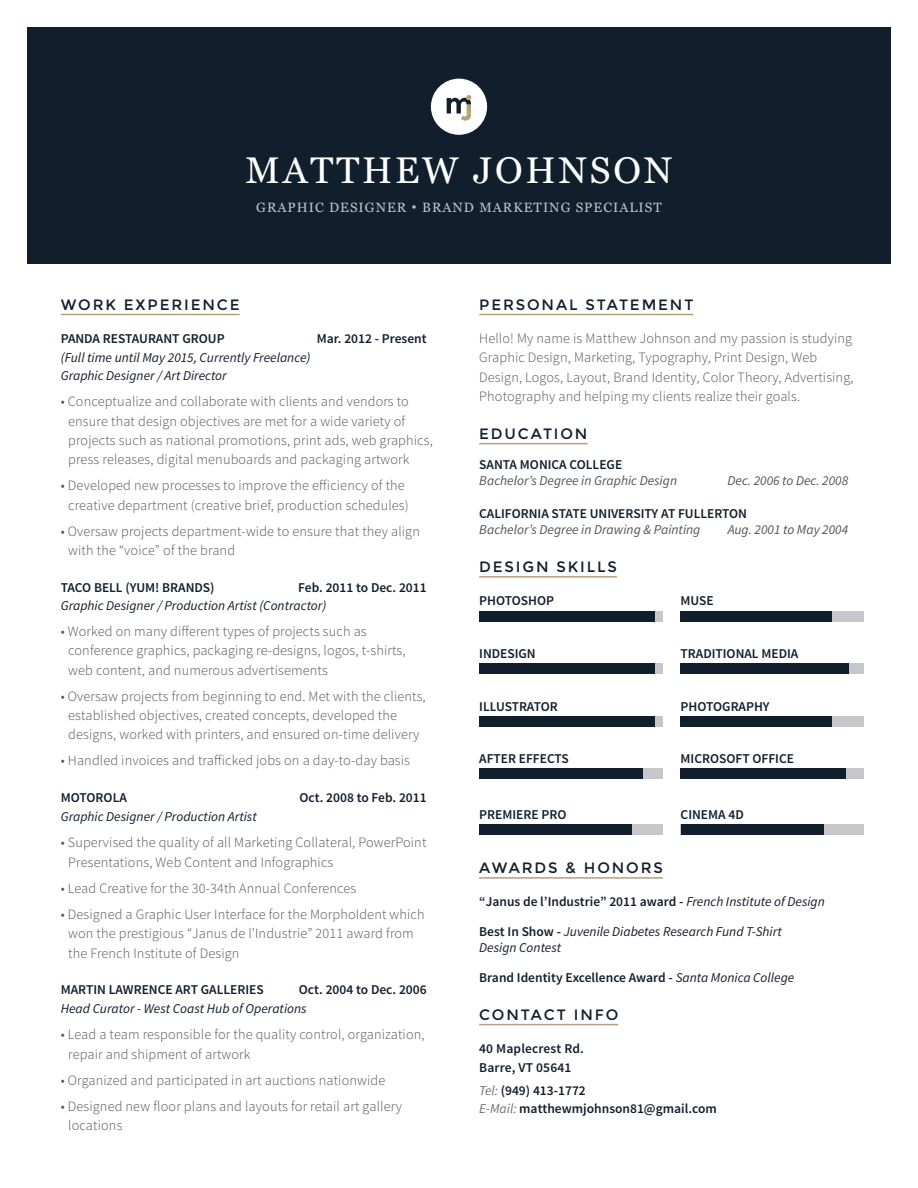
<style>
.page{position:relative;width:918px;height:1188px;background:#fff}
.page>*{position:absolute;margin:0;border:0;box-sizing:border-box;transform-origin:0 0}
.t1{font:37.2px "Georgia";letter-spacing:.075em;color:#fff}
.t2{font:15px "Montserrat";letter-spacing:.125em;color:#111e2c}
.t3{font:300 14.25px/19.4px "Source Sans Pro";letter-spacing:.01em;color:#51535e}
.t4{font:600 13.5px/19.4px "Source Sans Pro";color:#111e2c}
.t5{font:italic 13.5px/18px "Source Sans Pro";color:#111e2c}
.t6{font:italic 13.5px "Source Sans Pro";color:#51535e}
.t7{font:13.5px "Georgia";letter-spacing:.075em;color:#c2c3c6}
.s1{font-family:"Gotham HTF";font-weight:500}
.s2{font-weight:400;font-style:italic}
.s3{font-weight:600;font-style:normal}
.s4{font-weight:400;font-style:italic;color:#706f79}
</style>
<div class="page">
<div style="left:27px;top:27px;width:864px;height:237px;background:#111e2c"></div>
<hr style="left:61px;top:314px;width:179px;height:1px;background:#b6a07b">
<hr style="left:479px;top:314px;width:214px;height:1px;background:#b6a07b">
<hr style="left:479px;top:443px;width:109px;height:1px;background:#b6a07b">
<hr style="left:479px;top:576px;width:138px;height:2px;background:#b6a07b">
<div style="left:479px;top:611px;width:184px;height:10px;background:#c7c6cb"></div>
<div style="left:479px;top:611px;width:176px;height:10px;background:#111e2c"></div>
<div style="left:479px;top:663px;width:184px;height:11px;background:#c7c6cb"></div>
<div style="left:479px;top:663px;width:176px;height:11px;background:#111e2c"></div>
<div style="left:479px;top:716px;width:184px;height:11px;background:#c7c6cb"></div>
<div style="left:479px;top:716px;width:176px;height:11px;background:#111e2c"></div>
<div style="left:479px;top:769px;width:184px;height:10px;background:#c7c6cb"></div>
<div style="left:479px;top:769px;width:164px;height:10px;background:#111e2c"></div>
<div style="left:479px;top:824px;width:184px;height:11px;background:#c7c6cb"></div>
<div style="left:479px;top:824px;width:152px;height:11px;background:#111e2c"></div>
<div style="left:681px;top:611px;width:183px;height:10px;background:#c7c6cb"></div>
<div style="left:681px;top:611px;width:151px;height:10px;background:#111e2c"></div>
<div style="left:681px;top:663px;width:183px;height:11px;background:#c7c6cb"></div>
<div style="left:681px;top:663px;width:168px;height:11px;background:#111e2c"></div>
<div style="left:681px;top:716px;width:183px;height:11px;background:#c7c6cb"></div>
<div style="left:681px;top:716px;width:151px;height:11px;background:#111e2c"></div>
<div style="left:681px;top:769px;width:183px;height:10px;background:#c7c6cb"></div>
<div style="left:681px;top:769px;width:165px;height:10px;background:#111e2c"></div>
<div style="left:681px;top:824px;width:183px;height:11px;background:#c7c6cb"></div>
<div style="left:681px;top:824px;width:143px;height:11px;background:#111e2c"></div>
<hr style="left:479px;top:877px;width:184px;height:2px;background:#b6a07b">
<hr style="left:479px;top:1024px;width:139px;height:1px;background:#b6a07b">
<div style="left:431px;top:79px;width:56px;height:56px;background:#fff;border-radius:50%"></div>
<svg style="left:447px;top:95px;width:24px;height:26px"></svg>
<h1 class="t1" style="left:246px;top:143px;width:428px">MATTHEW JOHNSON</h1>
<p class="t7" style="left:256px;top:197px;width:407px">GRAPHIC DESIGNER • BRAND MARKETING SPECIALIST</p>
<p class="t2" style="left:61px;top:296px;width:180px">WORK EXPERIENCE</p>
<p class="t4" style="left:61px;top:329px;width:165px">PANDA RESTAURANT GROUP</p>
<p class="t4" style="left:317px;top:329px;width:111px">Mar. 2012 - Present</p>
<p class="t5" style="left:61px;top:349px;width:251px">(Full time until May 2015, Currently Freelance)<br>Graphic Designer / Art Director</p>
<p class="t3" style="left:68px;top:392px;width:366px;text-indent:-7px">• Conceptualize and collaborate with clients and vendors to ensure that design objectives are met for a wide variety of projects such as national promotions, print ads, web graphics, press releases, digital menuboards and packaging artwork</p>
<p class="t3" style="left:61px;top:476px;width:350px;text-align:center">• Developed new processes to improve the efficiency of the creative department (creative brief, production schedules)</p>
<p class="t3" style="left:68px;top:522px;width:353px;text-indent:-7px">• Oversaw projects department-wide to ensure that they align with the “voice” of the brand</p>
<p class="t4" style="left:61px;top:578px;width:155px">TACO BELL (YUM! BRANDS)</p>
<p class="t4" style="left:298px;top:578px;width:130px">Feb. 2011 to Dec. 2011</p>
<p class="t5" style="left:61px;top:596px;width:267px">Graphic Designer / Production Artist (Contractor)</p>
<p class="t3" style="left:68px;top:621px;width:339px;text-indent:-7px">• Worked on many different types of projects such as conference graphics, packaging re-designs, logos, t-shirts, web content, and numerous advertisements</p>
<p class="t3" style="left:68px;top:686px;width:359px;text-indent:-7px">• Oversaw projects from beginning to end. Met with the clients, established objectives, created concepts, developed the designs, worked with printers, and ensured on-time delivery</p>
<p class="t3" style="left:61px;top:751px;width:351px">• Handled invoices and trafficked jobs on a day-to-day basis</p>
<p class="t4" style="left:61px;top:788px;width:68px">MOTOROLA</p>
<p class="t4" style="left:299px;top:788px;width:129px">Oct. 2008 to Feb. 2011</p>
<p class="t5" style="left:61px;top:808px;width:198px">Graphic Designer / Production Artist</p>
<p class="t3" style="left:68px;top:833px;width:360px;text-indent:-7px">• Supervised the quality of all Marketing Collateral, PowerPoint<br>Presentations, Web Content and Infographics</p>
<p class="t3" style="left:61px;top:878px;width:297px">• Lead Creative for the 30-34th Annual Conferences</p>
<p class="t3" style="left:68px;top:905px;width:358px;text-indent:-7px">• Designed a Graphic User Interface for the MorphoIdent which won the prestigious “Janus de l’Industrie” 2011 award from the French Institute of Design</p>
<p class="t4" style="left:61px;top:980px;width:204px">MARTIN LAWRENCE ART GALLERIES</p>
<p class="t4" style="left:299px;top:980px;width:129px">Oct. 2004 to Dec. 2006</p>
<p class="t5" style="left:61px;top:1000px;width:247px">Head Curator - West Coast Hub of Operations</p>
<p class="t3" style="left:68px;top:1025px;width:358px;text-indent:-7px">• Lead a team responsible for the quality control, organization, repair and shipment of artwork</p>
<p class="t3" style="left:61px;top:1071px;width:326px">• Organized and participated in art auctions nationwide</p>
<p class="t3" style="left:68px;top:1097px;width:335px;text-indent:-7px">• Designed new floor plans and layouts for retail art gallery locations</p>
<p class="t2" style="left:479px;top:296px;width:216px">PERSONAL STATEMENT</p>
<p class="t3" style="left:479px;top:329px;width:376px">Hello! My name is Matthew Johnson and my passion is studying Graphic Design, Marketing, Typography, Print Design, Web Design, Logos, Layout, Brand Identity, Color Theory, Advertising, Photography and helping my clients realize their goals.</p>
<p class="t2" style="left:479px;top:425px;width:110px">EDUCATION</p>
<p class="t4" style="left:479px;top:455px;width:144px">SANTA MONICA COLLEGE</p>
<p class="t6" style="left:479px;top:472px;width:199px">Bachelor’s Degree in Graphic Design</p>
<p class="t6" style="left:728px;top:472px;width:122px">Dec. 2006 to Dec. 2008</p>
<p class="t4" style="left:479px;top:504px;width:269px">CALIFORNIA STATE UNIVERSITY AT FULLERTON</p>
<p class="t6" style="left:479px;top:521px;width:223px">Bachelor’s Degree in Drawing &amp; Painting</p>
<p class="t6" style="left:728px;top:521px;width:122px">Aug. 2001 to May 2004</p>
<p class="t2" style="left:479px;top:558px;width:139px">DESI<span class="s1">G</span>N SKILLS</p>
<p class="t4" style="left:479px;top:591px;width:76px">PHOTOSHOP</p>
<p class="t4" style="left:681px;top:591px;width:35px">MUSE</p>
<p class="t4" style="left:479px;top:644px;width:58px">INDESIGN</p>
<p class="t4" style="left:681px;top:644px;width:119px">TRADITIONAL MEDIA</p>
<p class="t4" style="left:479px;top:697px;width:80px">ILLUSTRATOR</p>
<p class="t4" style="left:681px;top:697px;width:91px">PHOTOGRAPHY</p>
<p class="t4" style="left:479px;top:749px;width:91px">AFTER EFFECTS</p>
<p class="t4" style="left:681px;top:749px;width:115px">MICROSOFT OFFICE</p>
<p class="t4" style="left:479px;top:805px;width:89px">PREMIERE PRO</p>
<p class="t4" style="left:681px;top:805px;width:65px">CINEMA 4D</p>
<p class="t2" style="left:479px;top:859px;width:185px">AWARDS &amp; HONORS</p>
<p class="t4" style="left:479px;top:892px;width:347px">“Janus de l’Industrie” 2011 award - <span class="s2">French Institute of Design</span></p>
<p class="t5" style="left:479px;top:923px;width:304px;line-height:16.2px"><span class="s3">Best In Show -</span> Juvenile Diabetes Research Fund T-Shirt<br>Design Contest</p>
<p class="t4" style="left:479px;top:968px;width:317px">Brand Identity Excellence Award - <span class="s2">Santa Monica College</span></p>
<p class="t2" style="left:479px;top:1006px;width:141px">CONTACT INFO</p>
<p class="t4" style="left:479px;top:1039px;width:106px">40 Maplecrest Rd.<br>Barre, VT 05641</p>
<p class="t4" style="left:479px;top:1082px;width:239px;line-height:18px"><span class="s4">Tel:</span> (949) 413-1772<br><span class="s4">E-Mail:</span> matthewmjohnson81@gmail.com</p>
</div>
